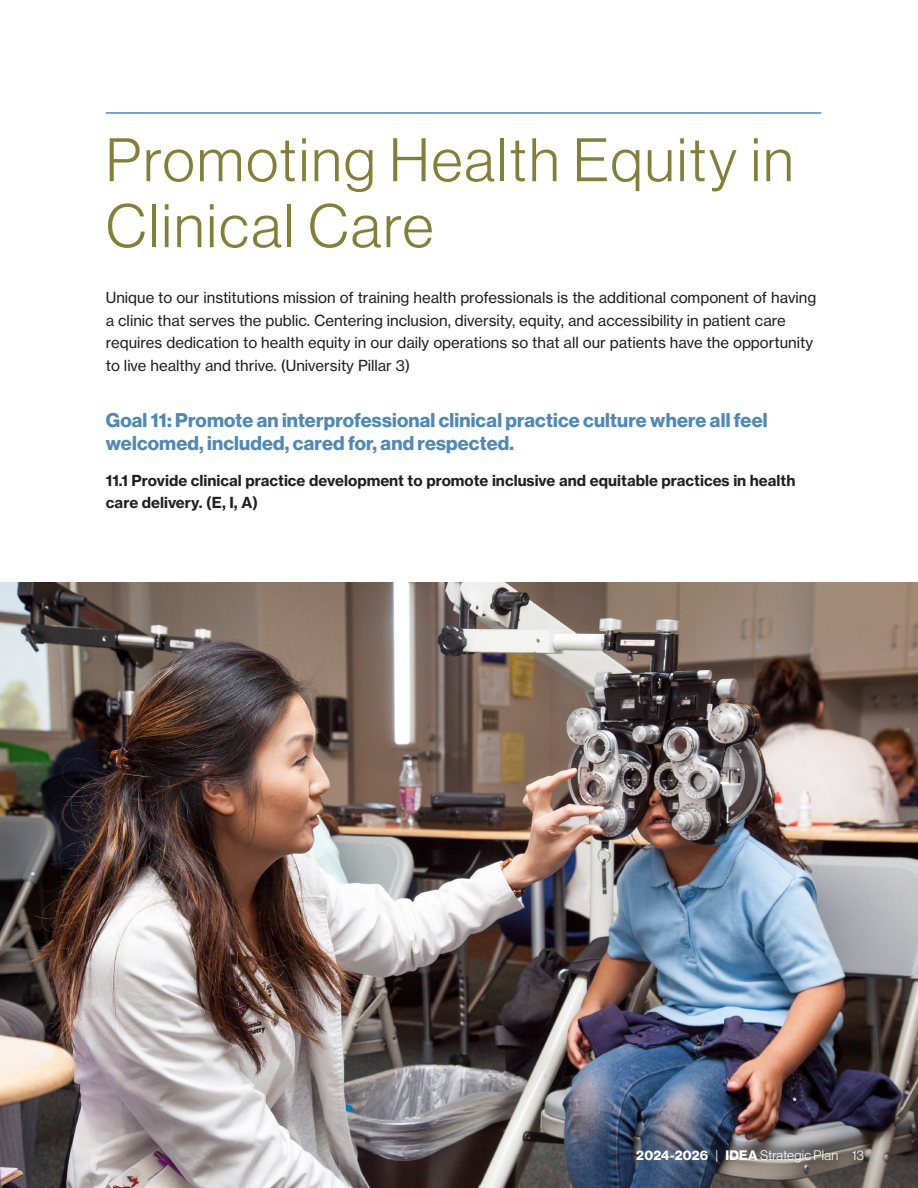
<style>
.page{position:relative;width:918px;height:1188px;background:#fff}
.page>*{position:absolute;margin:0;border:0;box-sizing:border-box;transform-origin:0 0}
.t1{font:60px/66px "N Haas Grotesk DS Pro 45 Lt";letter-spacing:.04em;color:#837f36}
.t2{font:19.5px/22.5px "N Haas Grotesk DS Pro 75 Bd";letter-spacing:.01em;color:#5089b4}
.t3{font:15px/22.5px "N Haas Grotesk TX Pro 55 Rg";color:#231f20}
.t4{font:15px/22.5px "N Haas Grotesk TX Pro 75 Bd";color:#231f20}
.t5{font:13.5px "N Haas Grotesk DS Pro 45 Lt";letter-spacing:.02em;color:#fff}
.s1{font-family:"N Haas Grotesk DS Pro 75 Bd"}
</style>
<div class="page">
<hr style="left:106px;top:112px;width:715px;height:2px;background:#5089b4">
<img style="left:0;top:583px;width:918px;height:605px">
<p class="t1" style="left:106px;top:127px;width:689px">Promoting Health Equity in<br>Clinical Care</p>
<p class="t3" style="left:106px;top:287px;width:712px">Unique to our institutions mission of training health professionals is the additional component of having a clinic that serves the public. Centering inclusion, diversity, equity, and accessibility in patient care requires dedication to health equity in our daily operations so that all our patients have the opportunity to live healthy and thrive. (University Pillar 3)</p>
<p class="t2" style="left:106px;top:409px;width:663px">Goal 11: Promote an interprofessional clinical practice culture where all feel welcomed, included, cared for, and respected.</p>
<p class="t4" style="left:106px;top:469px;width:691px">11.1 Provide clinical practice development to promote inclusive and equitable practices in health care delivery. (E, I, A)</p>
<p class="t5" style="left:636px;top:1148px;width:229px"><span class="s1">2024-2026</span> | <span class="s1">IDEA</span> Strategic Plan 13</p>
</div>
